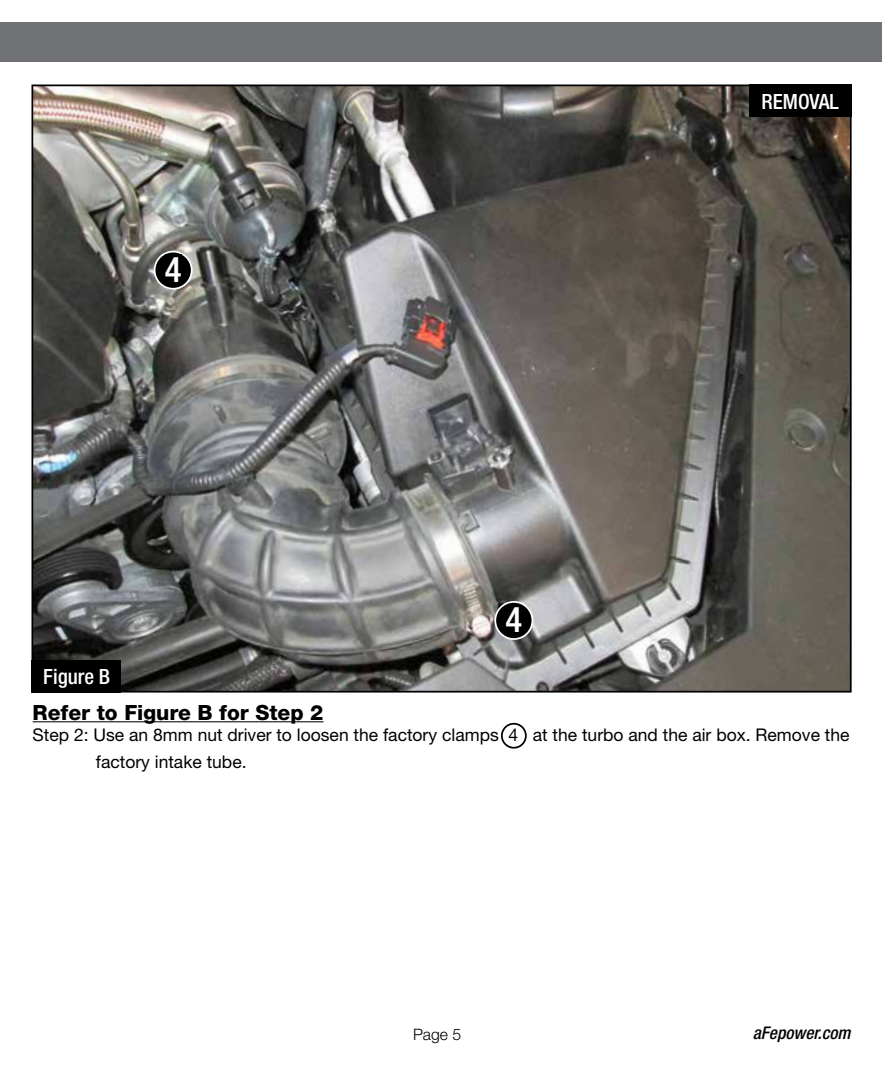
<style>
.page{position:relative;width:882px;height:1071px;background:#fff}
.page>*{position:absolute;margin:0;border:0;box-sizing:border-box;transform-origin:0 0}
.t1{font:500 condensed 35px "Helvetica Neue";color:#fff}
.t2{font:800 21px "Helvetica Neue";color:#000}
.t3{font:500 condensed 21px "Helvetica Neue";color:#fff}
.t4{font:17.5px/26.2px "Helvetica Neue";color:#000}
.t5{font:italic 500 condensed 17.5px "Helvetica Neue";color:#000}
.t6{font:300 15.75px "Helvetica Neue";color:#000}
</style>
<div class="page">
<img style="left:35px;top:88px;width:814px;height:602px">
<div style="left:0;top:23px;width:882px;height:39px;background:#717275"></div>
<hr style="left:33px;top:721px;width:291px;height:1px;background:#000">
<div style="left:749px;top:84px;width:103px;height:33px;background:#000"></div>
<div style="left:155px;top:252px;width:37px;height:37px;background:#000;border-radius:50%"></div>
<div style="left:154px;top:251px;width:39px;height:39px;border:2px solid #fff;border-radius:50%"></div>
<div style="left:165px;top:255px;width:17px;height:27px;background:#000"></div>
<div style="left:501px;top:723px;width:26px;height:26px;border:2px solid #000;border-radius:50%"></div>
<svg style="left:495px;top:602px;width:37px;height:37px"></svg>
<div style="left:494px;top:601px;width:39px;height:39px;border:2px solid #fff;border-radius:50%"></div>
<div style="left:505px;top:605px;width:17px;height:27px;background:#000"></div>
<div style="left:32px;top:660px;width:89px;height:33px;background:#000"></div>
<h1 class="t1" style="left:165px;top:249px;width:18px">4</h1>
<p class="t3" style="left:43px;top:664px;width:68px">Figure B</p>
<h1 class="t1" style="left:505px;top:599px;width:18px">4</h1>
<p class="t3" style="left:762px;top:89px;width:79px">REMOVAL</p>
<p class="t2" style="left:33px;top:700px;width:292px">Refer to Figure B for Step 2</p>
<p class="t4" style="left:96px;top:722px;width:755px;text-indent:-63px">Step 2: Use an 8mm nut driver to loosen the factory clamps 4 at the turbo and the air box. Remove the factory intake tube.</p>
<p class="t6" style="left:413px;top:1024px;width:50px">Page 5</p>
<p class="t5" style="left:753px;top:1023px;width:99px">aFepower.com</p>
</div>
